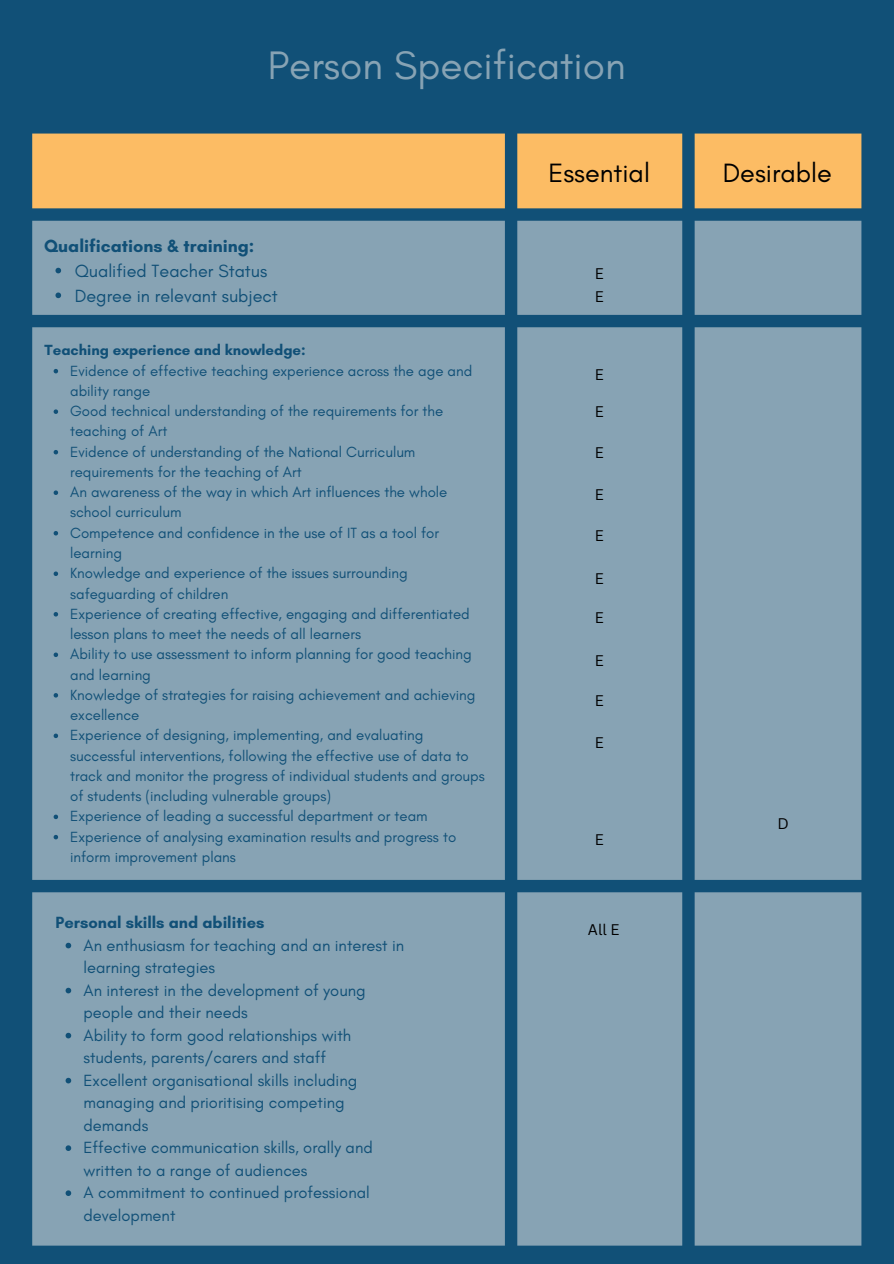
<style>
.page{position:relative;width:894px;height:1264px;background:#fff}
.page>*{position:absolute;margin:0;border:0;box-sizing:border-box;transform-origin:0 0}
.t1{font:40.5px "Glacial Indifference";color:#87a3b4}
.t2{font:27px "Glacial Indifference";color:#000}
.t3{font:18px "Glacial Indifference";color:#115077}
.t4{font:700 18px "Glacial Indifference";color:#115077}
.t5{font:16.5px/22.5px "Glacial Indifference";color:#115077}
.t6{font:700 16.5px "Glacial Indifference";color:#115077}
.t7{font:15px/20.2px "Glacial Indifference";color:#115077}
.t8{font:700 15px "Glacial Indifference";color:#115077}
.t9{font:15px "Canva Sans";color:#000}
</style>
<div class="page">
<div style="left:0;top:0;width:893px;height:1263px;background:#115077"></div>
<div style="left:32px;top:133px;width:829px;height:75px;background:#fcbc64"></div>
<div style="left:32px;top:221px;width:829px;height:1024px;background:#87a3b4"></div>
<svg style="left:54px;top:369px;width:4px;height:4px"></svg>
<svg style="left:54px;top:409px;width:4px;height:5px"></svg>
<svg style="left:54px;top:450px;width:4px;height:4px"></svg>
<svg style="left:54px;top:490px;width:4px;height:5px"></svg>
<svg style="left:54px;top:531px;width:4px;height:4px"></svg>
<svg style="left:54px;top:571px;width:4px;height:5px"></svg>
<svg style="left:54px;top:612px;width:4px;height:4px"></svg>
<svg style="left:54px;top:652px;width:4px;height:5px"></svg>
<svg style="left:54px;top:693px;width:4px;height:4px"></svg>
<svg style="left:54px;top:733px;width:4px;height:5px"></svg>
<svg style="left:54px;top:814px;width:4px;height:5px"></svg>
<svg style="left:54px;top:834px;width:4px;height:5px"></svg>
<svg style="left:55px;top:268px;width:6px;height:5px"></svg>
<svg style="left:55px;top:292px;width:6px;height:6px"></svg>
<svg style="left:66px;top:942px;width:5px;height:6px"></svg>
<svg style="left:66px;top:987px;width:5px;height:6px"></svg>
<svg style="left:66px;top:1032px;width:5px;height:6px"></svg>
<svg style="left:66px;top:1077px;width:5px;height:6px"></svg>
<svg style="left:66px;top:1145px;width:5px;height:5px"></svg>
<svg style="left:66px;top:1190px;width:5px;height:5px"></svg>
<p class="t1" style="left:268px;top:40px;width:359px">Person Specification</p>
<h3 class="t4" style="left:44px;top:235px;width:212px">Qualifications &amp; training:</h3>
<p class="t3" style="left:75px;top:260px;width:194px">Qualified Teacher Status</p>
<p class="t3" style="left:75px;top:284px;width:204px">Degree in relevant subject</p>
<h1 class="t8" style="left:45px;top:341px;width:262px">Teaching experience and knowledge:</h1>
<p class="t7" style="left:70px;top:360px;width:403px">Evidence of effective teaching experience across the age and ability range</p>
<p class="t7" style="left:70px;top:401px;width:374px">Good technical understanding of the requirements for the teaching of Art</p>
<p class="t7" style="left:70px;top:441px;width:347px">Evidence of understanding of the National Curriculum requirements for the teaching of Art</p>
<p class="t7" style="left:70px;top:482px;width:379px">An awareness of the way in which Art influences the whole school curriculum</p>
<p class="t7" style="left:70px;top:522px;width:370px">Competence and confidence in the use of IT as a tool for learning</p>
<p class="t7" style="left:70px;top:563px;width:339px">Knowledge and experience of the issues surrounding safeguarding of children</p>
<p class="t7" style="left:70px;top:603px;width:401px">Experience of creating effective, engaging and differentiated lesson plans to meet the needs of all learners</p>
<p class="t7" style="left:70px;top:644px;width:403px">Ability to use assessment to inform planning for good teaching and learning</p>
<p class="t7" style="left:70px;top:684px;width:407px">Knowledge of strategies for raising achievement and achieving excellence</p>
<p class="t7" style="left:70px;top:725px;width:416px">Experience of designing, implementing, and evaluating successful interventions, following the effective use of data to track and monitor the progress of individual students and groups of students (including vulnerable groups)</p>
<p class="t7" style="left:70px;top:806px;width:359px">Experience of leading a successful department or team</p>
<p class="t7" style="left:70px;top:826px;width:387px">Experience of analysing examination results and progress to inform improvement plans</p>
<p class="t6" style="left:55px;top:912px;width:210px">Personal skills and abilities</p>
<p class="t5" style="left:83px;top:933px;width:322px">An enthusiasm for teaching and an interest in learning strategies</p>
<p class="t5" style="left:83px;top:978px;width:283px">An interest in the development of young people and their needs</p>
<p class="t5" style="left:83px;top:1023px;width:269px">Ability to form good relationships with students, parents/carers and staff</p>
<p class="t5" style="left:83px;top:1068px;width:275px">Excellent organisational skills including managing and prioritising competing demands</p>
<p class="t5" style="left:83px;top:1136px;width:291px">Effective communication skills, orally and written to a range of audiences</p>
<p class="t5" style="left:83px;top:1181px;width:288px">A commitment to continued professional development</p>
<h2 class="t2" style="left:548px;top:157px;width:103px">Essential</h2>
<h2 class="t2" style="left:722px;top:157px;width:111px">Desirable</h2>
<p class="t9" style="left:594px;top:262px;width:11px">E</p>
<p class="t9" style="left:594px;top:286px;width:11px">E</p>
<p class="t9" style="left:594px;top:363px;width:11px">E</p>
<p class="t9" style="left:594px;top:401px;width:11px">E</p>
<p class="t9" style="left:594px;top:442px;width:11px">E</p>
<p class="t9" style="left:594px;top:484px;width:11px">E</p>
<h3 class="t9" style="left:594px;top:525px;width:11px">E</h3>
<p class="t9" style="left:594px;top:568px;width:11px">E</p>
<p class="t9" style="left:594px;top:606px;width:11px">E</p>
<p class="t9" style="left:594px;top:649px;width:11px">E</p>
<p class="t9" style="left:594px;top:689px;width:11px">E</p>
<p class="t9" style="left:594px;top:731px;width:11px">E</p>
<p class="t9" style="left:594px;top:828px;width:11px">E</p>
<p class="t9" style="left:587px;top:918px;width:33px">All E</p>
<p class="t9" style="left:777px;top:813px;width:13px">D</p>
</div>
